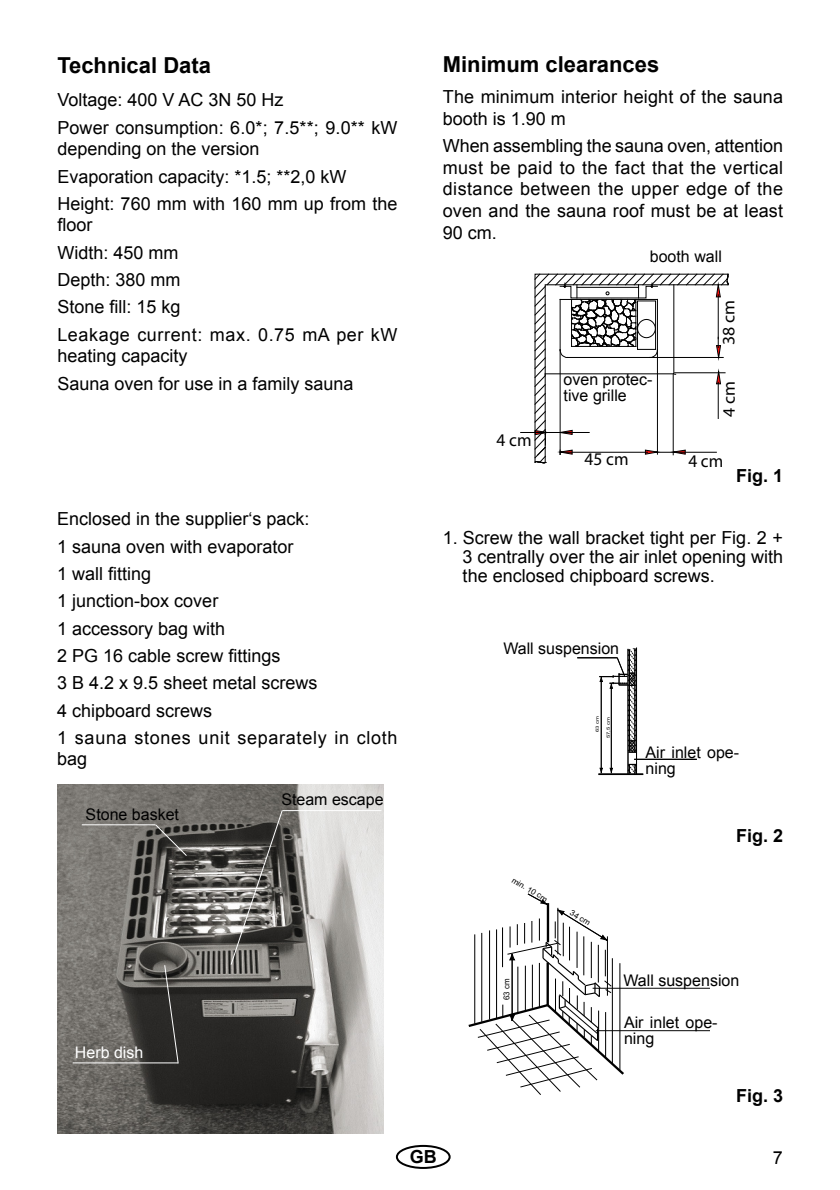
<style>
.page{position:relative;width:840px;height:1190px;background:#fff}
.page>*{position:absolute;margin:0;border:0;box-sizing:border-box;transform-origin:0 0}
.t1{font:700 22px "Arial";color:#000}
.t2{font:18px/27.2px "Arial";color:#000}
.t3{font:700 18px "Arial";color:#000}
.t4{font:17.8px "Myriad";color:#000}
.t5{font:17.4px "Myriad";color:#000}
.t6{font:16px/16px "Arial";color:#000}
.t7{font:16px "Arial";color:#fff}
.t8{font:8.2px "Arial";color:#000;scale:.96 1}
.t9{font:8px "Arial";color:#000}
.t10{font:4.4px "Arial";color:#000;scale:1.36 1}
</style>
<div class="page">
<div style="left:396px;top:1145px;width:55px;height:24px;border:2px solid #000;border-radius:50%"></div>
<hr style="left:628px;top:649px;width:1px;height:125px;background:#000">
<hr style="left:636px;top:648px;width:1px;height:126px;background:#000">
<hr style="left:598px;top:773px;width:45px;height:2px;background:#000">
<hr style="left:577px;top:657px;width:40px;height:1px;background:#000">
<hr style="left:634px;top:759px;width:63px;height:1px;background:#000">
<hr style="left:601px;top:680px;width:1px;height:89px;background:#000">
<svg style="left:599px;top:768px;width:4px;height:8px"></svg>
<hr style="left:611px;top:687px;width:1px;height:82px;background:#000">
<svg style="left:609px;top:768px;width:4px;height:8px"></svg>
<svg style="left:599px;top:648px;width:37px;height:105px"></svg>
<svg style="left:628px;top:764px;width:8px;height:10px"></svg>
<hr style="left:521px;top:432px;width:68px;height:1px;background:#000">
<svg style="left:534px;top:273px;width:195px;height:190px"></svg>
<img style="left:57px;top:785px;width:326px;height:349px">
<hr style="left:82px;top:824px;width:73px;height:1px;background:#fff">
<svg style="left:155px;top:824px;width:32px;height:32px"></svg>
<svg style="left:230px;top:810px;width:53px;height:155px"></svg>
<hr style="left:282px;top:810px;width:99px;height:1px;background:#fff">
<hr style="left:73px;top:1063px;width:105px;height:1px;background:#fff">
<svg style="left:164px;top:965px;width:15px;height:99px"></svg>
<hr style="left:558px;top:908px;width:1px;height:46px;background:#000">
<hr style="left:547px;top:903px;width:2px;height:39px;background:#000">
<svg style="left:528px;top:894px;width:19px;height:10px"></svg>
<svg style="left:468px;top:910px;width:159px;height:185px"></svg>
<hr style="left:593px;top:988px;width:117px;height:1px;background:#000">
<hr style="left:596px;top:1030px;width:114px;height:1px;background:#000">
<p class="t1" style="left:57px;top:57px;width:155px">Technical Data</p>
<p class="t2" style="left:57px;top:88px;width:342px">Voltage: 400 V AC 3N 50 Hz<br>Power consumption: 6.0*; 7.5**; 9.0** kW</p>
<p class="t2" style="left:57px;top:137px;width:342px">depending on the version<br>Evaporation capacity: *1.5; **2,0 kW<br>Height: 760 mm with 160 mm up from the</p>
<p class="t2" style="left:57px;top:213px;width:342px">floor<br>Width: 450 mm<br>Depth: 380 mm<br>Stone fill: 15 kg<br>Leakage current: max. 0.75 mA per kW</p>
<p class="t2" style="left:57px;top:344px;width:298px">heating capacity<br>Sauna oven for use in a family sauna</p>
<p class="t2" style="left:57px;top:507px;width:342px">Enclosed in the supplier‘s pack:<br>1 sauna oven with evaporator<br>1 wall fitting<br>1 junction-box cover<br>1 accessory bag with<br>2 PG 16 cable screw fittings<br>3 B 4.2 x 9.5 sheet metal screws<br>4 chipboard screws<br>1 sauna stones unit separately in cloth</p>
<p class="t2" style="left:57px;top:747px;width:32px">bag</p>
<p class="t6" style="left:86px;top:808px;width:95px">Stone basket</p>
<p class="t6" style="left:281px;top:793px;width:104px">Steam escape</p>
<p class="t1" style="left:443px;top:56px;width:218px">Minimum clearances</p>
<p class="t2" style="left:443px;top:88px;width:342px;line-height:21.6px">The minimum interior height of the sauna booth is 1.90 m</p>
<p class="t2" style="left:443px;top:137px;width:342px;line-height:21.6px;text-align:justify">When assembling the sauna oven, attention must be paid to the fact that the vertical distance between the upper edge of the oven and the sauna roof must be at least 90 cm.</p>
<p class="t6" style="left:650px;top:250px;width:74px">booth wall</p>
<p class="t4" style="left:497px;top:429px;width:36px">4 cm</p>
<p class="t6" style="left:564px;top:373px;width:90px">oven protec&shy;tive grille</p>
<p class="t4" style="left:585px;top:449px;width:45px">45 cm</p>
<p class="t5" style="left:718px;top:345px;width:46px;rotate:-90deg">38 cm</p>
<p class="t5" style="left:719px;top:417px;width:37px;rotate:-90deg">4 cm</p>
<p class="t4" style="left:688px;top:450px;width:36px">4 cm</p>
<p class="t3" style="left:736px;top:469px;width:49px">Fig. 1</p>
<p class="t2" style="left:463px;top:529px;width:322px;line-height:19px;text-align:justify;text-indent:-20px">1. Screw the wall bracket tight per Fig. 2 + 3 centrally over the air inlet opening with the enclosed chipboard screws.</p>
<p class="t6" style="left:503px;top:642px;width:117px">Wall suspension</p>
<p class="t10" style="left:596px;top:732px;width:13px;rotate:-90deg">63 cm</p>
<p class="t10" style="left:607px;top:738px;width:17px;rotate:-90deg">57,5 cm</p>
<p class="t9" style="left:515px;top:875px;width:41px;rotate:31deg">min. 10 cm</p>
<p class="t9" style="left:573px;top:908px;width:24px;rotate:31deg">34 cm</p>
<p class="t6" style="left:646px;top:746px;width:95px">Air inlet ope&shy;ning</p>
<p class="t3" style="left:736px;top:829px;width:49px">Fig. 2</p>
<p class="t7" style="left:75px;top:1046px;width:70px">Herb dish</p>
<p class="t8" style="left:502px;top:1000px;width:24px;rotate:-90deg">63 cm</p>
<p class="t6" style="left:623px;top:974px;width:117px">Wall suspension</p>
<p class="t6" style="left:624px;top:1016px;width:95px">Air inlet ope&shy;ning</p>
<p class="t3" style="left:736px;top:1088px;width:49px">Fig. 3</p>
<p class="t3" style="left:410px;top:1150px;width:28px">GB</p>
<p class="t2" style="left:773px;top:1145px;width:12px">7</p>
</div>
